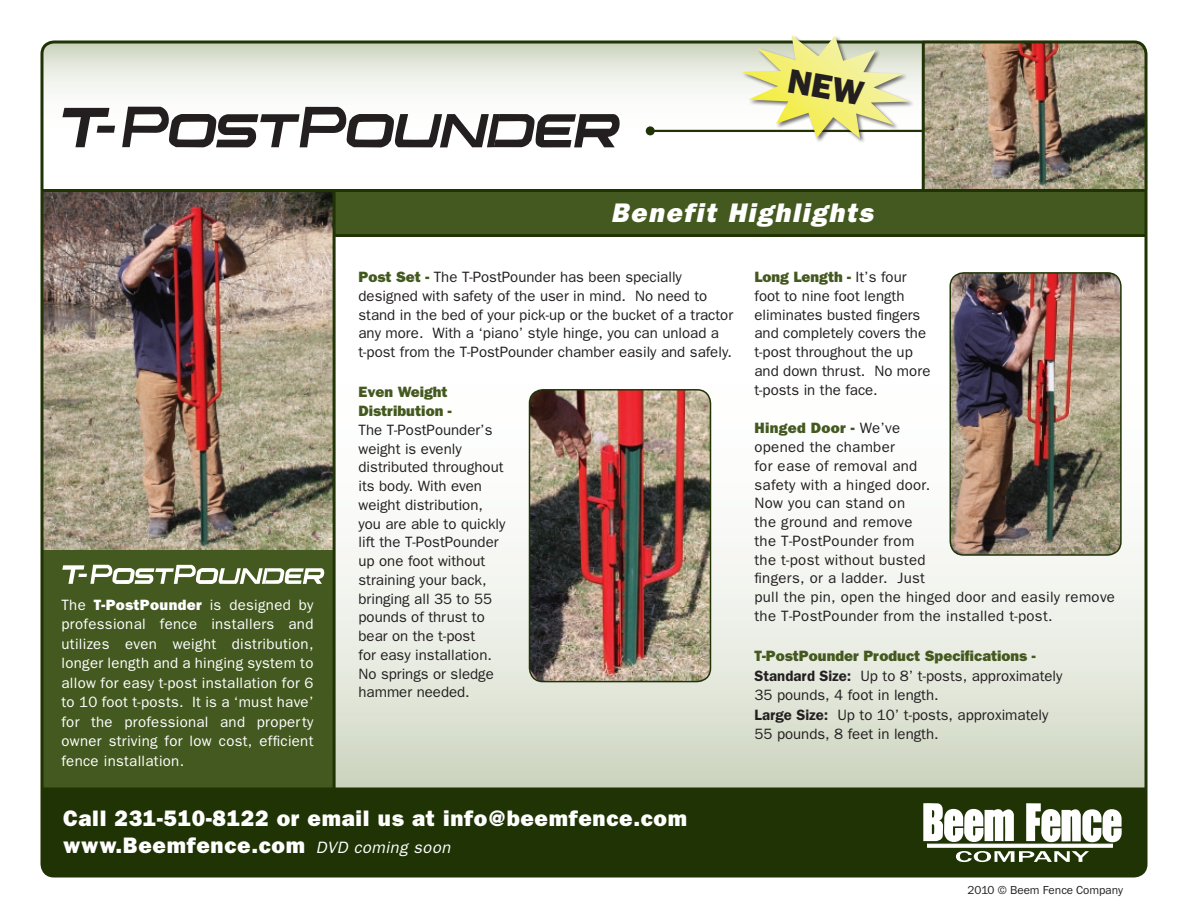
<style>
.page{position:relative;width:1188px;height:918px;background:#fff}
.page>*{position:absolute;margin:0;border:0;box-sizing:border-box;transform-origin:0 0}
.t1{font:italic 800 27px "Franklin Gothic";letter-spacing:.06em;color:#fff}
.t2{font:800 22.5px/27px "Franklin Gothic";letter-spacing:.03em;color:#fff}
.t3{font:15px/18.8px "Franklin Gothic";color:#231f20}
.t4{font:15px/19.5px "Franklin Gothic";letter-spacing:.02em;color:#fff;text-align:justify}
.t5{font:15px/18.8px "Franklin Gothic";letter-spacing:.02em;color:#231f20}
.t6{font:800 15px/18.8px "Franklin Gothic";color:#44591f}
.t7{font:12px "Franklin Got ITC";color:#231f20}
.s1{font-weight:800}
.s2{font-weight:800;color:#44591f}
.s3{font-weight:600}
.s4{font-weight:400;font-style:italic;font-size:16.5px}
</style>
<div class="page">
<svg style="left:336px;top:272px;width:808px;height:516px"></svg>
<svg style="left:43px;top:43px;width:698px;height:105px"></svg>
<div style="left:45px;top:550px;width:288px;height:238px;background:#44591f"></div>
<div style="left:42px;top:788px;width:1103px;height:88px;background:#1f3305"></div>
<div style="left:57px;top:190px;width:1089px;height:45px;background:#44591f"></div>
<svg style="left:923px;top:803px;width:91px;height:39px"></svg>
<svg style="left:1026px;top:803px;width:96px;height:39px"></svg>
<div style="left:927px;top:844px;width:186px;height:3px;background:#fff;border:1px solid #fff"></div>
<svg style="left:956px;top:851px;width:133px;height:11px"></svg>
<img style="left:45px;top:192px;width:288px;height:358px">
<svg style="left:62px;top:565px;width:262px;height:19px"></svg>
<hr style="left:650px;top:130px;width:320px;height:2px;background:#1f3305">
<div style="left:646px;top:126px;width:9px;height:9px;background:#1f3305;border-radius:50%"></div>
<img style="left:944px;top:44px;width:200px;height:145px">
<hr style="left:42px;top:189px;width:1104px;height:3px;background:#1f3305">
<hr style="left:335px;top:234px;width:810px;height:3px;background:#1f3305">
<hr style="left:333px;top:189px;width:3px;height:618px;background:#1f3305">
<img style="left:530px;top:390px;width:180px;height:292px">
<div style="left:529px;top:389px;width:182px;height:293px;border:2px solid #1f3305;border-radius:14px"></div>
<img style="left:950px;top:273px;width:171px;height:282px">
<div style="left:950px;top:272px;width:172px;height:284px;border:2px solid #1f3305;border-radius:14px"></div>
<svg style="left:122px;top:107px;width:498px;height:40px"></svg>
<svg style="left:62px;top:108px;width:53px;height:39px"></svg>
<div style="left:741px;top:34px;width:203px;height:160px;background:#231f20;opacity:.65"></div>
<svg style="left:742px;top:35px;width:168px;height:103px"></svg>
<p class="t4" style="left:62px;top:595px;width:254px">The <span class="s1">T-PostPounder</span> is designed by professional fence installers and utilizes even weight distribution, longer length and a hinging system to allow for easy t-post installation for 6 to 10 foot t-posts. It is a ‘must have’ for the professional and property owner striving for low cost, efficient fence installation.</p>
<h1 class="t1" style="left:611px;top:197px;width:263px">Benefit Highlights</h1>
<p class="t3" style="left:358px;top:267px;width:376px"><span class="s2">Post Set -</span> The T-PostPounder has been specially designed with safety of the user in mind. No need to stand in the bed of your pick-up or the bucket of a tractor any more. With a ‘piano’ style hinge, you can unload a t-post from the T-PostPounder chamber easily and safely.</p>
<p class="t6" style="left:358px;top:383px;width:95px">Even Weight<br>Distribution -</p>
<p class="t3" style="left:358px;top:420px;width:148px">The T-PostPounder’s weight is evenly distributed throughout its body. With even weight distribution, you are able to quickly lift the T-PostPounder up one foot without straining your back, bringing all 35 to 55 pounds of thrust to bear on the t-post<br>for easy installation.<br>No springs or sledge hammer needed.</p>
<p class="t3" style="left:754px;top:267px;width:177px"><span class="s2">Long Length -</span> It’s four foot to nine foot length eliminates busted fingers and completely covers the t-post throughout the up and down thrust. No more t-posts in the face.</p>
<p class="t5" style="left:754px;top:419px;width:362px"><span class="s2">Hinged Door -</span> We’ve<br>opened the chamber<br>for ease of removal and<br>safety with a hinged door.<br>Now you can stand on<br>the ground and remove<br>the T-PostPounder from<br>the t-post without busted<br>fingers, or a ladder. Just<br>pull the pin, open the hinged door and easily remove the T-PostPounder from the installed t-post.</p>
<p class="t3" style="left:754px;top:646px;width:310px;line-height:19.4px"><span class="s2">T-PostPounder Product Specifications - </span><span class="s3">Standard Size:</span> Up to 8’ t-posts, approximately 35 pounds, 4 foot in length.<br><span class="s3">Large Size:</span> Up to 10’ t-posts, approximately 55 pounds, 8 feet in length.</p>
<h2 class="t2" style="left:63px;top:805px;width:626px">Call 231-510-8122 or email us at info@beemfence.com www.Beemfence.com <span class="s4">DVD coming soon</span></h2>
<p class="t7" style="left:967px;top:883px;width:157px">2010 © Beem Fence Company</p>
</div>
